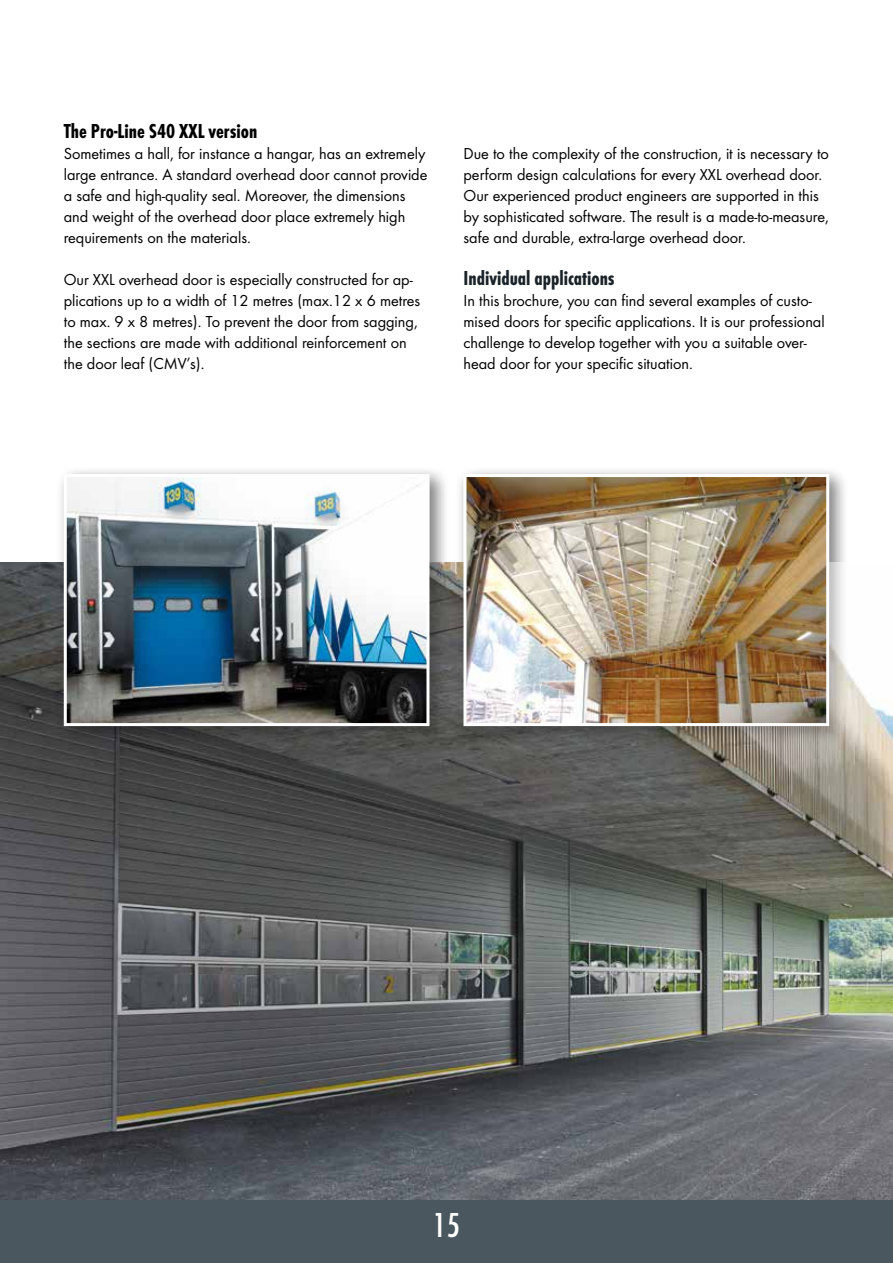
<style>
.page{position:relative;width:893px;height:1263px;background:#fff}
.page>*{position:absolute;margin:0;border:0;box-sizing:border-box;transform-origin:0 0}
.t1{font:500 36px "Futura Con";color:#fff}
.t2{font:700 21px "Futura Con";color:#000}
.t3{font:700 21px "Futura Con";color:#192228}
.t4{font:16.5px/21px "Futura Boo";color:#000}
</style>
<div class="page">
<div style="left:0;top:1195px;width:893px;height:68px;background:#4b575f"></div>
<img style="left:1px;top:562px;width:892px;height:637px">
<div style="left:455px;top:466px;width:394px;height:280px;background:#000;opacity:.3"></div>
<img style="left:467px;top:478px;width:358px;height:244px">
<div style="left:463px;top:474px;width:366px;height:252px;border:3px solid #fff"></div>
<div style="left:55px;top:466px;width:395px;height:280px;background:#000;opacity:.3"></div>
<img style="left:68px;top:478px;width:357px;height:244px">
<div style="left:64px;top:474px;width:365px;height:252px;border:3px solid #fff"></div>
<p class="t2" style="left:64px;top:119px;width:195px">The Pro-Line S40 XXL version</p>
<p class="t4" style="left:64px;top:143px;width:365px">Sometimes a hall, for instance a hangar, has an extremely large entrance. A standard overhead door cannot provide a safe and high-quality seal. Moreover, the dimensions and weight of the overhead door place extremely high requirements on the materials.</p>
<p class="t4" style="left:64px;top:269px;width:358px">Our XXL overhead door is especially constructed for ap&shy;plications up to a width of 12 metres (max.12 x 6 metres to max. 9 x 8 metres). To prevent the door from sagging, the sections are made with additional reinforcement on the door leaf (CMV’s).</p>
<p class="t4" style="left:463px;top:143px;width:367px">Due to the complexity of the construction, it is necessary to perform design calculations for every XXL overhead door.<br>Our experienced product engineers are supported in this by sophisticated software. The result is a made-to-measure, safe and durable, extra-large overhead door.</p>
<p class="t3" style="left:463px;top:266px;width:153px">Individual applications</p>
<p class="t4" style="left:463px;top:290px;width:363px">In this brochure, you can find several examples of custo&shy;mised doors for specific applications. It is our professional challenge to develop together with you a suitable over&shy;head door for your specific situation.</p>
<h1 class="t1" style="left:433px;top:1205px;width:29px">15</h1>
</div>
